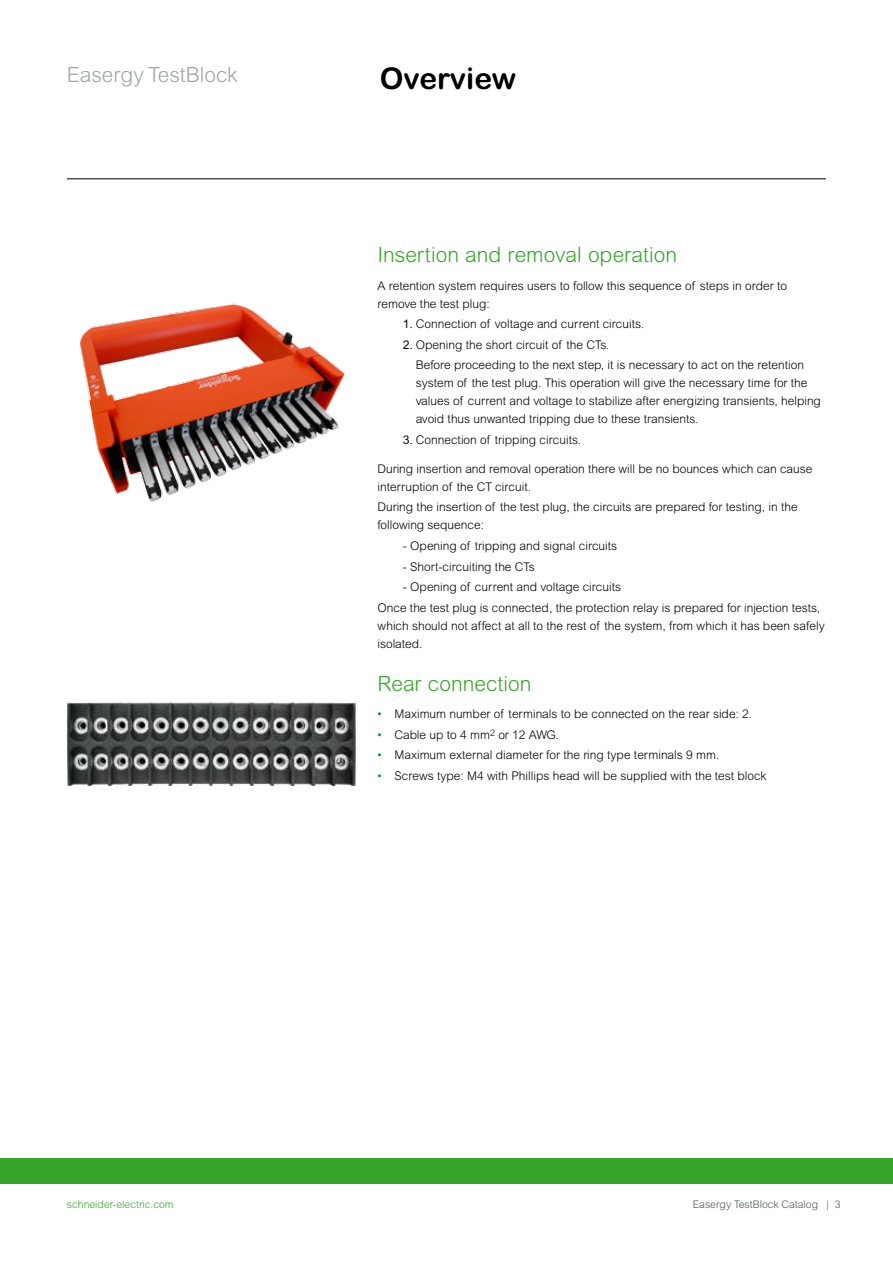
<style>
.page{position:relative;width:893px;height:1263px;background:#fff}
.page>*{position:absolute;margin:0;border:0;box-sizing:border-box;transform-origin:0 0}
.t1{font:700 30px "Arial Rounded MT Pro";color:#000}
.t2{font:300 21px "Arial Rounded MT Std";color:#37a42c}
.t3{font:300 21px "Arial Rounded MT Pro";color:#9fa4a5}
.t4{font:300 12px/18px "Arial Rounded MT Std";color:#000}
.t5{font:300 10.5px "Arial Rounded MT Std";color:#505559}
.t6{font:300 10.5px "Arial Rounded MT Std";color:#37a42c}
.s1{font-weight:400}
.s2{color:#009037}
</style>
<div class="page">
<hr style="left:67px;top:179px;width:759px;height:1px;background:#000">
<div style="left:0;top:1158px;width:893px;height:25px;background:#37a42c"></div>
<img style="left:80px;top:303px;width:265px;height:200px">
<img style="left:67px;top:702px;width:289px;height:83px">
<h2 class="t3" style="left:67px;top:63px;width:172px">Easergy TestBlock</h2>
<h1 class="t1" style="left:380px;top:60px;width:138px">Overview</h1>
<h2 class="t2" style="left:377px;top:243px;width:301px">Insertion and removal operation</h2>
<p class="t4" style="left:377px;top:276px;width:411px">A retention system requires users to follow this sequence of steps in order to remove the test plug:</p>
<p class="t4" style="left:403px;top:315px;width:243px"><span class="s1">1.</span> Connection of voltage and current circuits.</p>
<p class="t4" style="left:416px;top:334px;width:390px;line-height:20.5px;text-indent:-13px"><span class="s1">2.</span> Opening the short circuit of the CTs.<br>Before proceeding to the next step, it is necessary to act on the retention</p>
<p class="t4" style="left:416px;top:374px;width:407px">system of the test plug. This operation will give the necessary time for the values of current and voltage to stabilize after energizing transients, helping avoid thus unwanted tripping due to these transients.</p>
<p class="t4" style="left:403px;top:430px;width:180px"><span class="s1">3.</span> Connection of tripping circuits.</p>
<p class="t4" style="left:377px;top:459px;width:437px">During insertion and removal operation there will be no bounces which can cause interruption of the CT circuit.</p>
<p class="t4" style="left:377px;top:498px;width:422px">During the insertion of the test plug, the circuits are prepared for testing, in the following sequence:</p>
<p class="t4" style="left:403px;top:537px;width:216px">- Opening of tripping and signal circuits</p>
<p class="t4" style="left:403px;top:557px;width:133px">- Short-circuiting the CTs</p>
<p class="t4" style="left:377px;top:576px;width:444px;line-height:20.5px;text-indent:26px">- Opening of current and voltage circuits<br>Once the test plug is connected, the protection relay is prepared for injection tests,</p>
<p class="t4" style="left:377px;top:616px;width:449px">which should not affect at all to the rest of the system, from which it has been safely isolated.</p>
<h2 class="t2" style="left:377px;top:671px;width:156px">Rear connection</h2>
<p class="t4" style="left:377px;top:705px;width:376px"><span class="s2">•</span> Maximum number of terminals to be connected on the rear side: 2.</p>
<p class="t4" style="left:377px;top:725px;width:183px"><span class="s2">•</span> Cable up to 4 mm<sup>2</sup> or 12 AWG.</p>
<p class="t4" style="left:377px;top:746px;width:344px"><span class="s2">•</span> Maximum external diameter for the ring type terminals 9 mm.</p>
<p class="t4" style="left:377px;top:766px;width:391px"><span class="s2">•</span> Screws type: M4 with Phillips head will be supplied with the test block</p>
<p class="t6" style="left:67px;top:1198px;width:108px">schneider-electric.com</p>
<p class="t5" style="left:693px;top:1198px;width:149px">Easergy TestBlock Catalog | 3</p>
</div>
